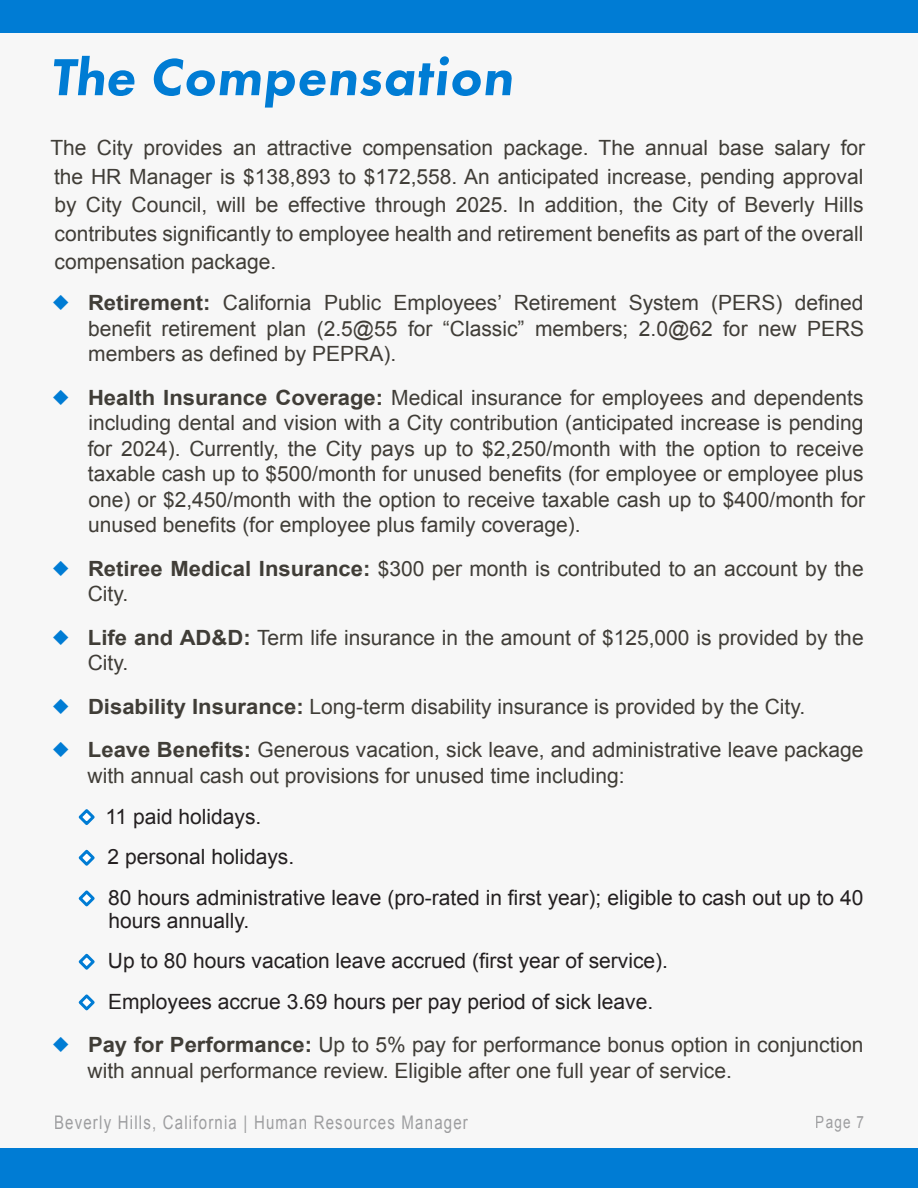
<style>
.page{position:relative;width:918px;height:1188px;background:#f7f7f7}
.page>*{position:absolute;margin:0;border:0;box-sizing:border-box;transform-origin:0 0}
.RA_Major_Heading{font:800 54px "Futura PT";color:#007cd4}
.t1{font:21px/25.5px "Arial";color:#403d37}
.t2{font:21px/22.6px "Arial";color:#231f20}
.t3{font:18.75px "Arial";letter-spacing:.08em;color:#6c6d70;scale:.8 1}
.t4{font:16.8px "Arial";color:#6c6d70;scale:.8 1}
.s1{color:#007cd4}
.s2{font-weight:700}
.s3{font-size:18px;color:#fff}
</style>
<div class="page">
<div style="left:0;top:0;width:918px;height:32px;background:#007cd4"></div>
<div style="left:0;top:1149px;width:918px;height:39px;background:#007cd4"></div>
<p class="RA_Major_Heading" style="left:50px;top:43px;width:471px">The Compensation</p>
<p class="t1" style="left:50px;top:134px;width:816px;line-height:28.5px;text-align:justify">The City provides an attractive compensation package. The annual base salary for the HR Manager is $138,893 to $172,558. An anticipated increase, pending approval by City Council, will be effective through 2025. In addition, the City of Beverly Hills contributes significantly to employee health and retirement benefits as part of the overall compensation package.</p>
<p class="t1" style="left:88px;top:291px;width:778px;text-align:justify;text-indent:-37px"><span class="s1">○</span> <span class="s2">Retirement:</span> California Public Employees’ Retirement System (PERS) defined benefit retirement plan (2.5@55 for “Classic” members; 2.0@62 for new PERS members as defined by PEPRA).</p>
<p class="t1" style="left:88px;top:385px;width:779px;text-align:justify;text-indent:-36px"><span class="s1">○</span> <span class="s2">Health Insurance Coverage:</span> Medical insurance for employees and dependents including dental and vision with a City contribution (anticipated increase is pending for 2024). Currently, the City pays up to $2,250/month with the option to receive taxable cash up to $500/month for unused benefits (for employee or employee plus one) or $2,450/month with the option to receive taxable cash up to $400/month for unused benefits (for employee plus family coverage).</p>
<p class="t1" style="left:88px;top:556px;width:777px;text-indent:-36px"><span class="s1">○</span> <span class="s2">Retiree Medical Insurance:</span> $300 per month is contributed to an account by the<br>City.</p>
<p class="t1" style="left:88px;top:625px;width:777px;text-indent:-36px"><span class="s1">○</span> <span class="s2">Life and AD&amp;D:</span> Term life insurance in the amount of $125,000 is provided by the<br>City.</p>
<p class="t1" style="left:51px;top:694px;width:755px"><span class="s1">○</span> <span class="s2">Disability Insurance:</span> Long-term disability insurance is provided by the City.</p>
<p class="t1" style="left:88px;top:738px;width:778px;text-indent:-36px"><span class="s1">○</span> <span class="s2">Leave Benefits:</span> Generous vacation, sick leave, and administrative leave package with annual cash out provisions for unused time including:</p>
<p class="t2" style="left:95px;top:805px;width:168px"><span class="s3">¡</span> 11 paid holidays.</p>
<p class="t2" style="left:95px;top:846px;width:201px"><span class="s3">¡</span> 2 personal holidays.</p>
<p class="t2" style="left:108px;top:886px;width:757px;text-indent:-14px"><span class="s3">¡</span> 80 hours administrative leave (pro-rated in first year); eligible to cash out up to 40 hours annually.</p>
<p class="t2" style="left:95px;top:950px;width:575px"><span class="s3">¡</span> Up to 80 hours vacation leave accrued (first year of service).</p>
<p class="t2" style="left:95px;top:990px;width:560px"><span class="s3">¡</span> Employees accrue 3.69 hours per pay period of sick leave.</p>
<p class="t1" style="left:88px;top:1033px;width:777px;text-indent:-36px"><span class="s1">○</span> <span class="s2">Pay for Performance:</span> Up to 5% pay for performance bonus option in conjunction with annual performance review. Eligible after one full year of service.</p>
<p class="t3" style="left:54px;top:1110px;width:519px">Beverly Hills, California | Human Resources Manager</p>
<p class="t4" style="left:816px;top:1111px;width:62px">Page 7</p>
</div>
